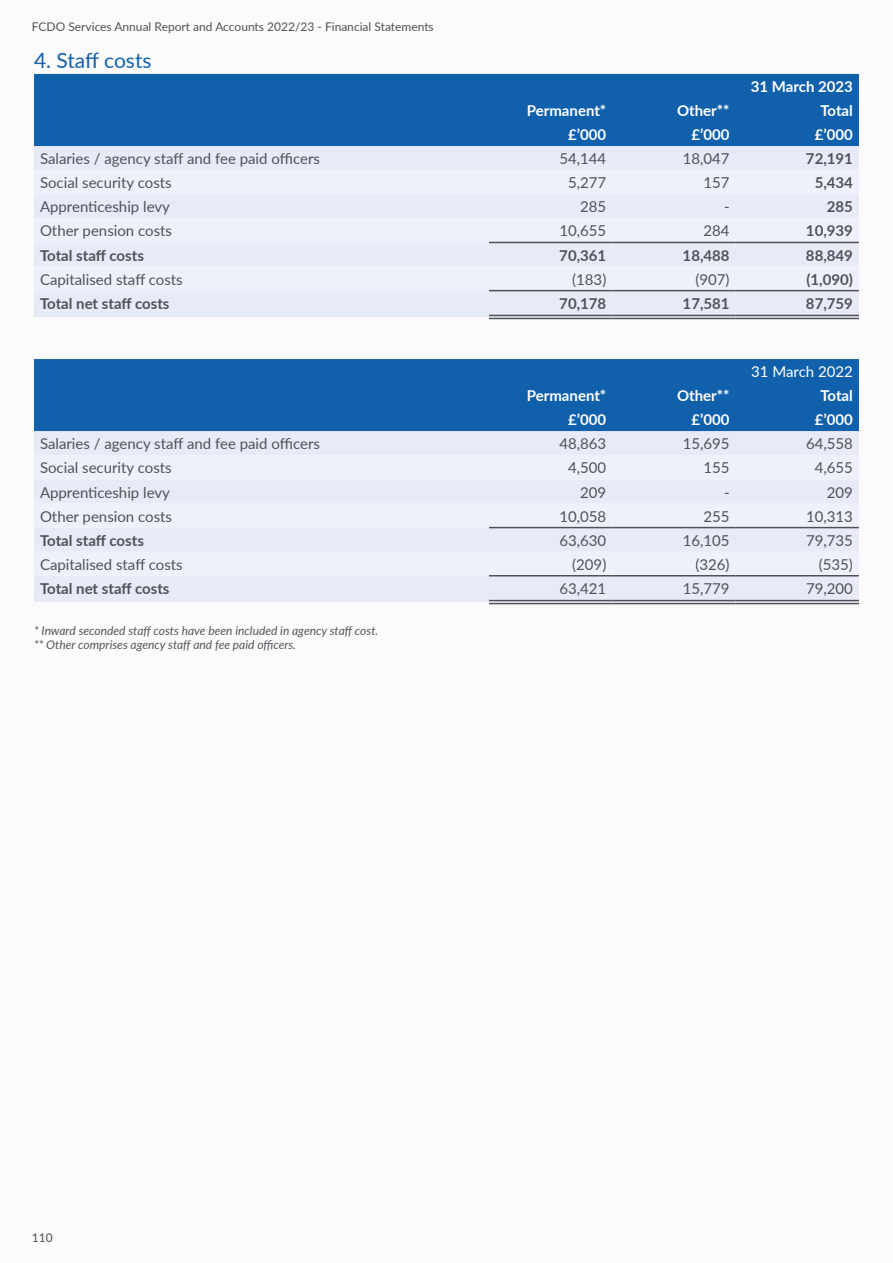
<style>
.page{position:relative;width:893px;height:1263px;background:#fbfbfc}
.page>*{position:absolute;margin:0;border:0;box-sizing:border-box;transform-origin:0 0}
._21_H2_Finance_1{font:21px "Lato";color:#1160ab}
._21_P_Body_Text{font:15px "Lato";color:#515258}
._21_P_Body_Text-2{font:700 15px "Lato";color:#515258}
._21_P_Body_Text-3{font:700 15px "Lato";color:#fff}
._21_P_Body_Text-4{font:15px "Lato";color:#fff}
._21_P_Footnote{font:italic 12px "Lato";color:#53565a}
.t1{font:12px "Lato";color:#515258}
</style>
<div class="page">
<div style="left:34px;top:74px;width:825px;height:72px;background:#1160ab"></div>
<div style="left:34px;top:146px;width:825px;height:171px;background:#e7eaf7"></div>
<div style="left:34px;top:170px;width:825px;height:121px;background:#eff1fa"></div>
<hr style="left:489px;top:242px;width:123px;height:1px;background:#515258">
<hr style="left:612px;top:242px;width:124px;height:1px;background:#515258">
<hr style="left:736px;top:242px;width:123px;height:1px;background:#515258">
<hr style="left:489px;top:290px;width:123px;height:1px;background:#515258">
<hr style="left:612px;top:290px;width:124px;height:1px;background:#515258">
<hr style="left:736px;top:290px;width:123px;height:1px;background:#515258">
<hr style="left:489px;top:315px;width:123px;height:1px;background:#515258">
<hr style="left:489px;top:318px;width:123px;height:1px;background:#515258">
<hr style="left:612px;top:315px;width:124px;height:1px;background:#515258">
<hr style="left:612px;top:318px;width:124px;height:1px;background:#515258">
<hr style="left:736px;top:315px;width:123px;height:1px;background:#515258">
<hr style="left:736px;top:318px;width:123px;height:1px;background:#515258">
<div style="left:34px;top:359px;width:825px;height:72px;background:#1160ab"></div>
<div style="left:34px;top:431px;width:825px;height:171px;background:#e7eaf7"></div>
<div style="left:34px;top:455px;width:825px;height:121px;background:#eff1fa"></div>
<hr style="left:489px;top:527px;width:123px;height:1px;background:#515258">
<hr style="left:612px;top:527px;width:124px;height:1px;background:#515258">
<hr style="left:736px;top:527px;width:123px;height:1px;background:#515258">
<hr style="left:489px;top:575px;width:123px;height:1px;background:#515258">
<hr style="left:612px;top:575px;width:124px;height:1px;background:#515258">
<hr style="left:736px;top:575px;width:123px;height:1px;background:#515258">
<hr style="left:489px;top:600px;width:123px;height:1px;background:#515258">
<hr style="left:489px;top:603px;width:123px;height:1px;background:#515258">
<hr style="left:612px;top:600px;width:124px;height:1px;background:#515258">
<hr style="left:612px;top:603px;width:124px;height:1px;background:#515258">
<hr style="left:736px;top:600px;width:123px;height:1px;background:#515258">
<hr style="left:736px;top:603px;width:123px;height:1px;background:#515258">
<p class="t1" style="left:32px;top:18px;width:403px">FCDO Services Annual Report and Accounts 2022/23 - Financial Statements</p>
<h2 class="_21_H2_Finance_1" style="left:34px;top:45px;width:119px">4. Staff costs</h2>
<p class="_21_P_Body_Text-3" style="left:751px;top:76px;width:104px">31 March 2023</p>
<p class="_21_P_Body_Text-3" style="left:527px;top:100px;width:81px">Permanent*</p>
<p class="_21_P_Body_Text-3" style="left:677px;top:100px;width:54px">Other**</p>
<p class="_21_P_Body_Text-3" style="left:820px;top:100px;width:34px">Total</p>
<p class="_21_P_Body_Text-3" style="left:568px;top:124px;width:40px">£’000</p>
<p class="_21_P_Body_Text-3" style="left:691px;top:124px;width:40px">£’000</p>
<p class="_21_P_Body_Text-3" style="left:815px;top:124px;width:40px">£’000</p>
<p class="_21_P_Body_Text" style="left:40px;top:148px;width:281px">Salaries / agency staff and fee paid officers</p>
<p class="_21_P_Body_Text" style="left:559px;top:148px;width:48px">54,144</p>
<p class="_21_P_Body_Text" style="left:683px;top:148px;width:48px">18,047</p>
<p class="_21_P_Body_Text-2" style="left:806px;top:148px;width:49px">72,191</p>
<p class="_21_P_Body_Text" style="left:40px;top:172px;width:133px">Social security costs</p>
<p class="_21_P_Body_Text" style="left:568px;top:172px;width:40px">5,277</p>
<p class="_21_P_Body_Text" style="left:703px;top:172px;width:28px">157</p>
<p class="_21_P_Body_Text-2" style="left:815px;top:172px;width:40px">5,434</p>
<p class="_21_P_Body_Text" style="left:40px;top:196px;width:131px">Apprenticeship levy</p>
<p class="_21_P_Body_Text" style="left:580px;top:196px;width:28px">285</p>
<p class="_21_P_Body_Text" style="left:724px;top:196px;width:7px">-</p>
<p class="_21_P_Body_Text-2" style="left:827px;top:196px;width:28px">285</p>
<p class="_21_P_Body_Text" style="left:40px;top:220px;width:134px">Other pension costs</p>
<p class="_21_P_Body_Text" style="left:559px;top:220px;width:48px">10,655</p>
<p class="_21_P_Body_Text" style="left:703px;top:220px;width:28px">284</p>
<p class="_21_P_Body_Text-2" style="left:806px;top:220px;width:49px">10,939</p>
<p class="_21_P_Body_Text-2" style="left:40px;top:244px;width:105px">Total staff costs</p>
<p class="_21_P_Body_Text-2" style="left:559px;top:244px;width:49px">70,361</p>
<p class="_21_P_Body_Text-2" style="left:683px;top:244px;width:49px">18,488</p>
<p class="_21_P_Body_Text-2" style="left:806px;top:244px;width:49px">88,849</p>
<p class="_21_P_Body_Text" style="left:40px;top:268px;width:144px">Capitalised staff costs</p>
<p class="_21_P_Body_Text" style="left:572px;top:268px;width:36px">(183)</p>
<p class="_21_P_Body_Text" style="left:695px;top:268px;width:36px">(907)</p>
<p class="_21_P_Body_Text-2" style="left:806px;top:268px;width:48px">(1,090)</p>
<p class="_21_P_Body_Text-2" style="left:40px;top:292px;width:131px">Total net staff costs</p>
<p class="_21_P_Body_Text-2" style="left:559px;top:292px;width:49px">70,178</p>
<p class="_21_P_Body_Text-2" style="left:683px;top:292px;width:49px">17,581</p>
<p class="_21_P_Body_Text-2" style="left:806px;top:292px;width:49px">87,759</p>
<p class="_21_P_Body_Text-4" style="left:751px;top:361px;width:103px">31 March 2022</p>
<p class="_21_P_Body_Text-3" style="left:527px;top:385px;width:81px">Permanent*</p>
<p class="_21_P_Body_Text-3" style="left:677px;top:385px;width:54px">Other**</p>
<p class="_21_P_Body_Text-3" style="left:820px;top:385px;width:34px">Total</p>
<p class="_21_P_Body_Text-3" style="left:568px;top:409px;width:40px">£’000</p>
<p class="_21_P_Body_Text-3" style="left:691px;top:409px;width:40px">£’000</p>
<p class="_21_P_Body_Text-3" style="left:815px;top:409px;width:40px">£’000</p>
<p class="_21_P_Body_Text" style="left:40px;top:433px;width:281px">Salaries / agency staff and fee paid officers</p>
<p class="_21_P_Body_Text" style="left:559px;top:433px;width:48px">48,863</p>
<p class="_21_P_Body_Text" style="left:683px;top:433px;width:48px">15,695</p>
<p class="_21_P_Body_Text" style="left:806px;top:433px;width:48px">64,558</p>
<p class="_21_P_Body_Text" style="left:40px;top:457px;width:133px">Social security costs</p>
<p class="_21_P_Body_Text" style="left:568px;top:457px;width:40px">4,500</p>
<p class="_21_P_Body_Text" style="left:703px;top:457px;width:28px">155</p>
<p class="_21_P_Body_Text" style="left:815px;top:457px;width:40px">4,655</p>
<p class="_21_P_Body_Text" style="left:40px;top:481px;width:131px">Apprenticeship levy</p>
<p class="_21_P_Body_Text" style="left:580px;top:481px;width:28px">209</p>
<p class="_21_P_Body_Text" style="left:724px;top:481px;width:7px">-</p>
<p class="_21_P_Body_Text" style="left:827px;top:481px;width:28px">209</p>
<p class="_21_P_Body_Text" style="left:40px;top:505px;width:134px">Other pension costs</p>
<p class="_21_P_Body_Text" style="left:559px;top:505px;width:48px">10,058</p>
<p class="_21_P_Body_Text" style="left:703px;top:505px;width:28px">255</p>
<p class="_21_P_Body_Text" style="left:806px;top:505px;width:48px">10,313</p>
<p class="_21_P_Body_Text-2" style="left:40px;top:529px;width:105px">Total staff costs</p>
<p class="_21_P_Body_Text" style="left:559px;top:529px;width:48px">63,630</p>
<p class="_21_P_Body_Text" style="left:683px;top:529px;width:48px">16,105</p>
<p class="_21_P_Body_Text" style="left:806px;top:529px;width:48px">79,735</p>
<p class="_21_P_Body_Text" style="left:40px;top:553px;width:144px">Capitalised staff costs</p>
<p class="_21_P_Body_Text" style="left:572px;top:553px;width:36px">(209)</p>
<p class="_21_P_Body_Text" style="left:695px;top:553px;width:36px">(326)</p>
<p class="_21_P_Body_Text" style="left:819px;top:553px;width:36px">(535)</p>
<p class="_21_P_Body_Text-2" style="left:40px;top:577px;width:131px">Total net staff costs</p>
<p class="_21_P_Body_Text" style="left:559px;top:578px;width:48px">63,421</p>
<p class="_21_P_Body_Text" style="left:683px;top:578px;width:48px">15,779</p>
<p class="_21_P_Body_Text" style="left:806px;top:578px;width:48px">79,200</p>
<p class="_21_P_Footnote" style="left:34px;top:622px;width:346px">* Inward seconded staff costs have been included in agency staff cost.</p>
<p class="_21_P_Footnote" style="left:34px;top:636px;width:264px">** Other comprises agency staff and fee paid officers.</p>
<p class="t1" style="left:32px;top:1229px;width:22px">110</p>
</div>
